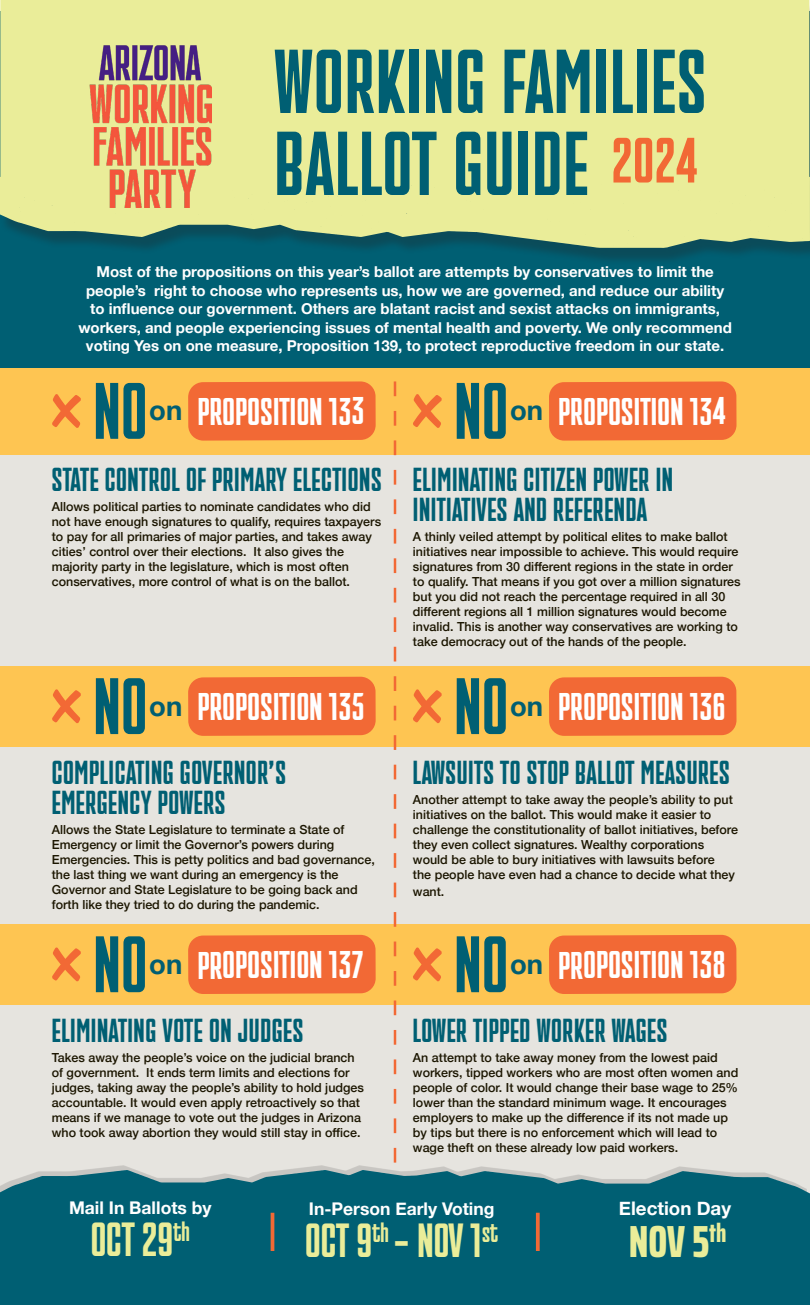
<style>
.page{position:relative;width:810px;height:1305px;background:#fff}
.page>*{position:absolute;margin:0;border:0;box-sizing:border-box;transform-origin:0 0}
.t1{font:700 85px "PF Venue Condensed";letter-spacing:.02em;color:#005f73}
.t2{font:700 75px "PF Venue Condensed";letter-spacing:.01em;color:#005f73}
.t3{font:700 60px "PF Venue Condensed";color:#f26935}
.t4{font:700 45px "PF Venue Condensed";color:#eaed99}
.t5{font:800 extra-condensed 45px "Saira";color:#eaed99}
.t6{font:700 36.25px "PF Venue Condensed";letter-spacing:.005em;color:#fff}
.t7{font:700 31.25px/30px "PF Venue Condensed";letter-spacing:.02em;color:#005f73}
.t8{font:700 27.5px "Helvetica Neue";color:#005e73}
.t9{font:700 18.75px "Helvetica Neue";color:#fff}
.t10{font:700 17.5px "Helvetica Neue";color:#fff}
.t11{font:700 15px/18.5px "Helvetica Neue";color:#fff;text-align:center}
.t12{font:500 12.5px/15px "Helvetica Neue";color:#1b1500}
</style>
<div class="page">
<div style="left:0;top:11px;width:810px;height:1271px;background:#e6e4df"></div>
<div style="left:0;top:924px;width:810px;height:81px;background:#fec552"></div>
<div style="left:0;top:666px;width:810px;height:81px;background:#fec552"></div>
<div style="left:0;top:368px;width:810px;height:86px;background:#fec552"></div>
<div style="left:0;top:11px;width:810px;height:357px;background:#005f73"></div>
<div style="left:0;top:4px;width:810px;height:261px;background:#231f20;opacity:.3"></div>
<svg style="left:0;top:0;width:810px;height:248px;background:#dce395"></svg>
<div style="left:0;top:1166px;width:806px;height:135px;background:#231f20;opacity:.15"></div>
<div style="left:0;top:1170px;width:810px;height:135px;background:#005f73"></div>
<hr style="left:271px;top:1213px;width:3px;height:38px;background:#f26935">
<svg style="left:536px;top:1213px;width:4px;height:38px"></svg>
<svg style="left:394px;top:381px;width:2px;height:782px"></svg>
<img style="left:89px;top:45px;width:123px;height:162px">
<svg style="left:52px;top:394px;width:29px;height:34px"></svg>
<div style="left:188px;top:381px;width:188px;height:60px;background:#f26935"></div>
<svg style="left:413px;top:394px;width:29px;height:34px"></svg>
<div style="left:549px;top:381px;width:188px;height:60px;background:#f26935"></div>
<svg style="left:52px;top:689px;width:29px;height:35px"></svg>
<div style="left:188px;top:677px;width:188px;height:59px;background:#f26935"></div>
<svg style="left:413px;top:689px;width:29px;height:34px"></svg>
<div style="left:549px;top:677px;width:188px;height:59px;background:#f26935"></div>
<svg style="left:52px;top:947px;width:29px;height:35px"></svg>
<div style="left:188px;top:935px;width:188px;height:59px;background:#f26935"></div>
<svg style="left:413px;top:947px;width:29px;height:35px"></svg>
<div style="left:549px;top:935px;width:188px;height:59px;background:#f26935"></div>
<p class="t1" style="left:275px;top:29px;width:433px">WORKING FAMILIES</p>
<p class="t1" style="left:275px;top:111px;width:315px">BALLOT GUIDE</p>
<p class="t3" style="left:612px;top:124px;width:87px">2024</p>
<p class="t11" style="left:78px;top:263px;width:655px">Most of the propositions on this year’s ballot are attempts by conservatives to limit the people’s right to choose who represents us, how we are governed, and reduce our ability to influence our government. Others are blatant racist and sexist attacks on immigrants, workers, and people experiencing issues of mental health and poverty. We only recommend voting Yes on one measure, Proposition 139, to protect reproductive freedom in our state.</p>
<p class="t2" style="left:94px;top:365px;width:55px">NO</p>
<p class="t8" style="left:149px;top:389px;width:35px">on</p>
<p class="t6" style="left:198px;top:389px;width:168px">PROPOSITION 133</p>
<p class="t7" style="left:52px;top:465px;width:331px">STATE CONTROL OF PRIMARY ELECTIONS</p>
<p class="t12" style="left:52px;top:498px;width:331px">Allows political parties to nominate candidates who did not have enough signatures to qualify, requires taxpayers to pay for all primaries of major parties, and takes away cities’ control over their elections. It also gives the majority party in the legislature, which is most often conservatives, more control of what is on the ballot.</p>
<p class="t2" style="left:94px;top:660px;width:55px">NO</p>
<p class="t8" style="left:149px;top:684px;width:35px">on</p>
<p class="t6" style="left:198px;top:684px;width:168px">PROPOSITION 135</p>
<p class="t7" style="left:52px;top:758px;width:236px">COMPLICATING GOVERNOR’S</p>
<p class="t7" style="left:52px;top:788px;width:175px">EMERGENCY POWERS</p>
<p class="t12" style="left:52px;top:821px;width:325px">Allows the State Legislature to terminate a State of Emergency or limit the Governor’s powers during Emergencies. This is petty politics and bad governance, the last thing we want during an emergency is the Governor and State Legislature to be going back and forth like they tried to do during the pandemic.</p>
<p class="t2" style="left:94px;top:918px;width:55px">NO</p>
<p class="t8" style="left:149px;top:942px;width:35px">on</p>
<p class="t6" style="left:198px;top:943px;width:167px">PROPOSITION 137</p>
<p class="t7" style="left:52px;top:1016px;width:253px">ELIMINATING VOTE ON JUDGES</p>
<p class="t12" style="left:52px;top:1049px;width:314px">Takes away the people’s voice on the judicial branch of government. It ends term limits and elections for judges, taking away the people’s ability to hold judges accountable. It would even apply retroactively so that means if we manage to vote out the judges in Arizona who took away abortion they would still stay in office.</p>
<p class="t2" style="left:454px;top:365px;width:55px">NO</p>
<p class="t8" style="left:510px;top:389px;width:35px">on</p>
<p class="t6" style="left:559px;top:389px;width:168px">PROPOSITION 134</p>
<p class="t7" style="left:413px;top:465px;width:262px">ELIMINATING CITIZEN POWER IN<br>INITIATIVES AND REFERENDA</p>
<p class="t12" style="left:413px;top:528px;width:329px">A thinly veiled attempt by political elites to make ballot initiatives near impossible to achieve. This would require signatures from 30 different regions in the state in order to qualify. That means if you got over a million signatures but you did not reach the percentage required in all 30 different regions all 1 million signatures would become invalid. This is another way conservatives are working to take democracy out of the hands of the people.</p>
<p class="t2" style="left:454px;top:660px;width:55px">NO</p>
<p class="t8" style="left:510px;top:684px;width:35px">on</p>
<p class="t6" style="left:559px;top:684px;width:168px">PROPOSITION 136</p>
<p class="t7" style="left:413px;top:758px;width:318px">LAWSUITS TO STOP BALLOT MEASURES</p>
<p class="t12" style="left:413px;top:791px;width:327px">Another attempt to take away the people’s ability to put initiatives on the ballot. This would make it easier to challenge the constitutionality of ballot initiatives, before they even collect signatures. Wealthy corporations would be able to bury initiatives with lawsuits before<br>the people have even had a chance to decide what they</p>
<p class="t12" style="left:413px;top:883px;width:33px">want.</p>
<p class="t2" style="left:454px;top:918px;width:55px">NO</p>
<p class="t8" style="left:510px;top:942px;width:35px">on</p>
<p class="t6" style="left:559px;top:943px;width:168px">PROPOSITION 138</p>
<p class="t7" style="left:413px;top:1016px;width:256px">LOWER TIPPED WORKER WAGES</p>
<p class="t12" style="left:413px;top:1049px;width:327px">An attempt to take away money from the lowest paid workers, tipped workers who are most often women and people of color. It would change their base wage to 25% lower than the standard minimum wage. It encourages employers to make up the difference if its not made up by tips but there is no enforcement which will lead to wage theft on these already low paid workers.</p>
<p class="t10" style="left:69px;top:1194px;width:144px">Mail In Ballots by</p>
<p class="t4" style="left:91px;top:1211px;width:101px">OCT 29<sup>th</sup></p>
<p class="t10" style="left:309px;top:1195px;width:187px">In-Person Early Voting</p>
<p class="t4" style="left:305px;top:1213px;width:194px">OCT 9<sup>th</sup> - NOV 1<sup>st</sup></p>
<p class="t9" style="left:619px;top:1194px;width:114px">Election Day</p>
<p class="t5" style="left:629px;top:1207px;width:99px">NOV 5<sup>th</sup></p>
</div>
